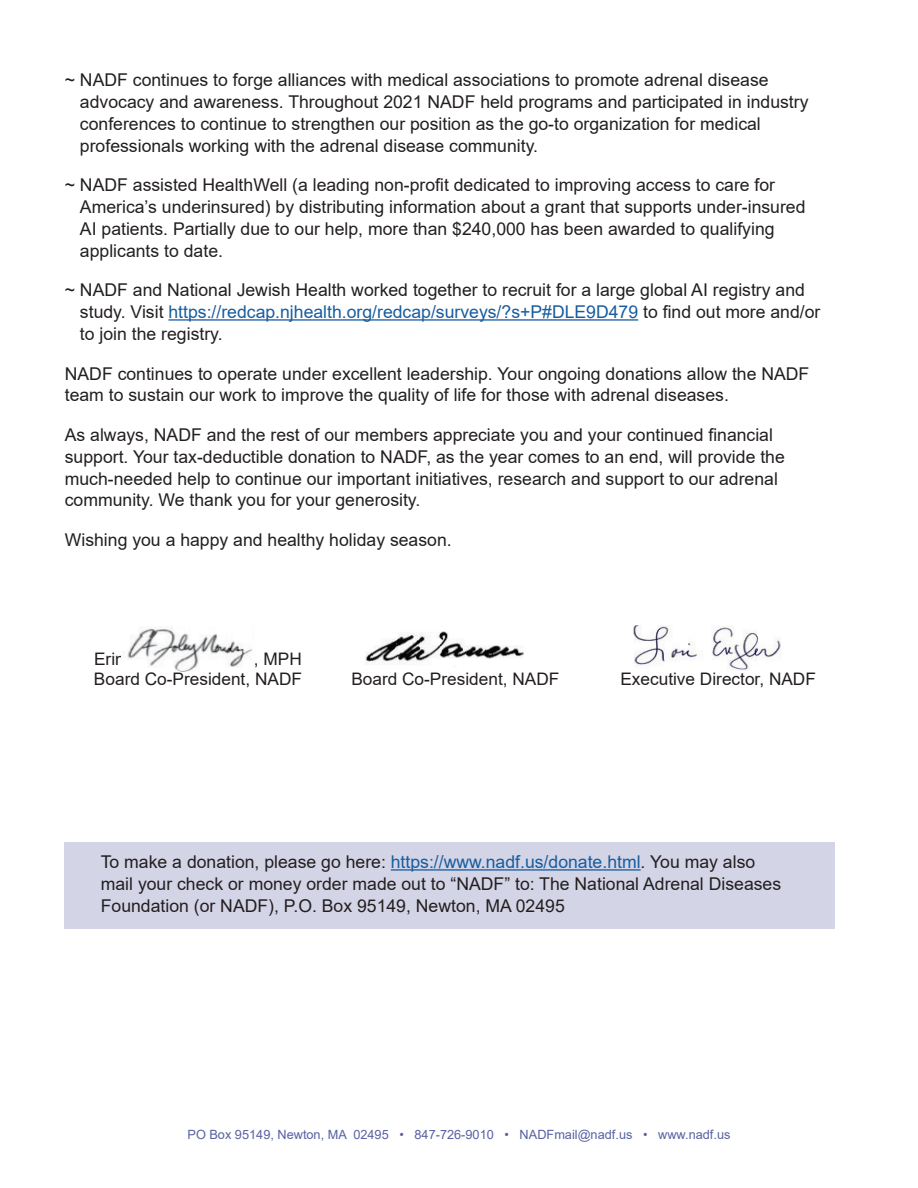
<style>
.page{position:relative;width:918px;height:1188px;background:#fff}
.page>*{position:absolute;margin:0;border:0;box-sizing:border-box;transform-origin:0 0}
.t1{font:17.7px/21.8px "Arial";color:#231f20}
.t2{font:17.25px "Arial";color:#231f20}
.t3{font:12.75px "Arial";color:#5861a3}
.s1{color:#175d9e}
</style>
<div class="page">
<div style="left:65px;top:843px;width:770px;height:86px;background:#d4d4e7"></div>
<hr style="left:168px;top:319px;width:470px;height:2px;background:#175d9e">
<hr style="left:391px;top:869px;width:250px;height:2px;background:#175d9e">
<img style="left:365px;top:631px;width:159px;height:34px">
<img style="left:633px;top:625px;width:148px;height:45px">
<img style="left:127px;top:626px;width:125px;height:45px">
<p class="t1" style="left:80px;top:69px;width:730px;text-indent:-15px">~ NADF continues to forge alliances with medical associations to promote adrenal disease advocacy and awareness. Throughout 2021 NADF held programs and participated in industry conferences to continue to strengthen our position as the go-to organization for medical professionals working with the adrenal disease community.</p>
<p class="t1" style="left:80px;top:174px;width:727px;text-indent:-15px">~ NADF assisted HealthWell (a leading non-profit dedicated to improving access to care for America’s underinsured) by distributing information about a grant that supports under-insured AI patients. Partially due to our help, more than $240,000 has been awarded to qualifying applicants to date.</p>
<p class="t1" style="left:80px;top:279px;width:742px;text-indent:-15px">~ NADF and National Jewish Health worked together to recruit for a large global AI registry and study. Visit <span class="s1">https://redcap.njhealth.org/redcap/surveys/?s+P#DLE9D479</span> to find out more and/or to join the registry.</p>
<p class="t1" style="left:65px;top:362px;width:746px">NADF continues to operate under excellent leadership. Your ongoing donations allow the NADF team to sustain our work to improve the quality of life for those with adrenal diseases.</p>
<p class="t1" style="left:65px;top:424px;width:722px">As always, NADF and the rest of our members appreciate you and your continued financial support. Your tax-deductible donation to NADF, as the year comes to an end, will provide the much-needed help to continue our important initiatives, research and support to our adrenal community. We thank you for your generosity.</p>
<p class="t1" style="left:65px;top:529px;width:388px">Wishing you a happy and healthy holiday season.</p>
<p class="t2" style="left:94px;top:667px;width:210px">Board Co-President, NADF</p>
<p class="t2" style="left:351px;top:667px;width:210px">Board Co-President, NADF</p>
<p class="t2" style="left:620px;top:667px;width:197px">Executive Director, NADF</p>
<p class="t1" style="left:101px;top:851px;width:682px">To make a donation, please go here: <span class="s1">https://www.nadf.us/donate.html</span>. You may also mail your check or money order made out to “NADF” to: The National Adrenal Diseases<br>Foundation (or NADF), P.O. Box 95149, Newton, MA 02495</p>
<p class="t3" style="left:188px;top:1126px;width:544px">PO Box 95149, Newton, MA 02495 • 847-726-9010 • NADFmail@nadf.us • www.nadf.us</p>
</div>
